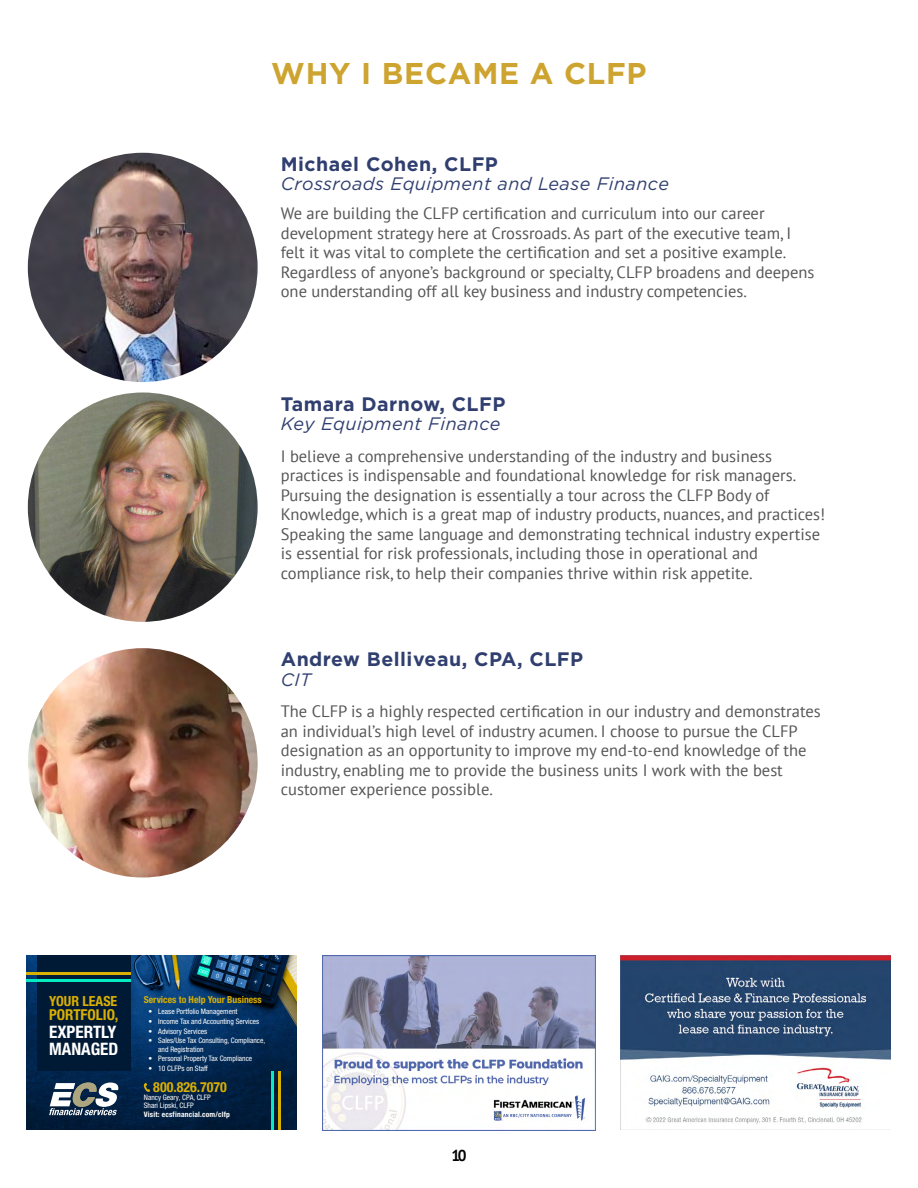
<style>
.page{position:relative;width:918px;height:1188px;background:#fff}
.page>*{position:absolute;margin:0;border:0;box-sizing:border-box;transform-origin:0 0}
.t1{font:700 30px "Gotham";letter-spacing:.025em;color:#cea430}
.t2{font:700 19.5px "Gotham";letter-spacing:.025em;color:#303f6f}
.t3{font:italic 18px "Gotham";letter-spacing:.025em;color:#303f6f}
.t4{font:700 condensed 17.1px/17.1px "Helvetica Neue LT Std";color:#fff}
.t5{font:16.5px/19.5px "PT Sans";color:#555}
.t6{font:700 15.75px "PT Sans";color:#000}
.t7{font:700 condensed 15px "Helvetica Neue LT Std";color:#dab002}
.t8{font:700 condensed 13.95px "Helvetica Neue LT Std";color:#dab002}
.t9{font:700 condensed 9.6px "Helvetica Neue LT Std";color:#dab002}
.t10{font:condensed 7.5px/8.6px "Helvetica Neue LT Std";color:#fff}
.t11{font:700 condensed 7.5px "Helvetica Neue LT Std";letter-spacing:.025em;color:#fff}
</style>
<div class="page">
<img style="left:28px;top:153px;width:230px;height:229px;border-radius:115px">
<img style="left:28px;top:393px;width:230px;height:229px;border-radius:115px">
<img style="left:28px;top:648px;width:230px;height:230px;border-radius:115px">
<img style="left:620px;top:955px;width:271px;height:175px">
<img style="left:323px;top:955px;width:272px;height:176px">
<img style="left:26px;top:955px;width:25px;height:174px">
<img style="left:51px;top:955px;width:246px;height:174px">
<div style="left:38px;top:955px;width:93px;height:116px;background:#001a35"></div>
<svg style="left:49px;top:1083px;width:69px;height:32px"></svg>
<hr style="left:26px;top:972px;width:105px;height:3px;background:#dab002">
<hr style="left:278px;top:1071px;width:3px;height:58px;background:#dab002">
<hr style="left:26px;top:979px;width:105px;height:3px;background:#06ebc0">
<hr style="left:271px;top:1071px;width:3px;height:58px;background:#06ebc0">
<svg style="left:144px;top:1083px;width:6px;height:9px"></svg>
<h1 class="t1" style="left:271px;top:56px;width:377px">WHY I BECAME A CLFP</h1>
<p class="t2" style="left:281px;top:153px;width:219px">Michael Cohen, CLFP</p>
<p class="t3" style="left:281px;top:174px;width:390px">Crossroads Equipment and Lease Finance</p>
<p class="t5" style="left:281px;top:203px;width:535px">We are building the CLFP certification and curriculum into our career development strategy here at Crossroads. As part of the executive team, I felt it was vital to complete the certification and set a positive example.<br>Regardless of anyone’s background or specialty, CLFP broadens and deepens one understanding off all key business and industry competencies.</p>
<p class="t2" style="left:281px;top:393px;width:226px">Tamara Darnow, CLFP</p>
<p class="t3" style="left:281px;top:414px;width:221px">Key Equipment Finance</p>
<p class="t5" style="left:281px;top:446px;width:546px">I believe a comprehensive understanding of the industry and business practices is indispensable and foundational knowledge for risk managers.<br>Pursuing the designation is essentially a tour across the CLFP Body of Knowledge, which is a great map of industry products, nuances, and practices!<br>Speaking the same language and demonstrating technical industry expertise is essential for risk professionals, including those in operational and compliance risk, to help their companies thrive within risk appetite.</p>
<p class="t2" style="left:281px;top:648px;width:304px">Andrew Belliveau, CPA, CLFP</p>
<p class="t3" style="left:281px;top:670px;width:32px">CIT</p>
<p class="t5" style="left:281px;top:701px;width:541px">The CLFP is a highly respected certification in our industry and demonstrates an individual’s high level of industry acumen. I choose to pursue the CLFP designation as an opportunity to improve my end-to-end knowledge of the industry, enabling me to provide the business units I work with the best customer experience possible.</p>
<p class="t8" style="left:49px;top:993px;width:70px">YOUR LEASE</p>
<p class="t7" style="left:49px;top:1006px;width:71px">PORTFOLIO,</p>
<p class="t4" style="left:49px;top:1023px;width:71px">EXPERTLY<br>MANAGED</p>
<p class="t9" style="left:144px;top:994px;width:120px">Services to Help Your Business</p>
<p class="t10" style="left:149px;top:1007px;width:90px">• Lease Portfolio Management</p>
<p class="t10" style="left:149px;top:1017px;width:112px">• Income Tax and Accounting Services</p>
<p class="t10" style="left:149px;top:1027px;width:60px">• Advisory Services</p>
<p class="t10" style="left:158px;top:1036px;width:108px;text-indent:-10px">• Sales/Use Tax Consulting, Compliance, and Registration</p>
<p class="t10" style="left:149px;top:1054px;width:105px">• Personal Property Tax Compliance</p>
<p class="t10" style="left:149px;top:1064px;width:61px">• 10 CLFPs on Staff</p>
<p class="t8" style="left:153px;top:1078px;width:75px">800.826.7070</p>
<p class="t10" style="left:144px;top:1093px;width:69px">Nancy Geary, CPA, CLFP<br>Shari Lipski, CLFP</p>
<p class="t11" style="left:144px;top:1110px;width:88px">Visit: ecsfinancial.com/clfp</p>
<p class="t6" style="left:451px;top:1145px;width:17px">10</p>
</div>
